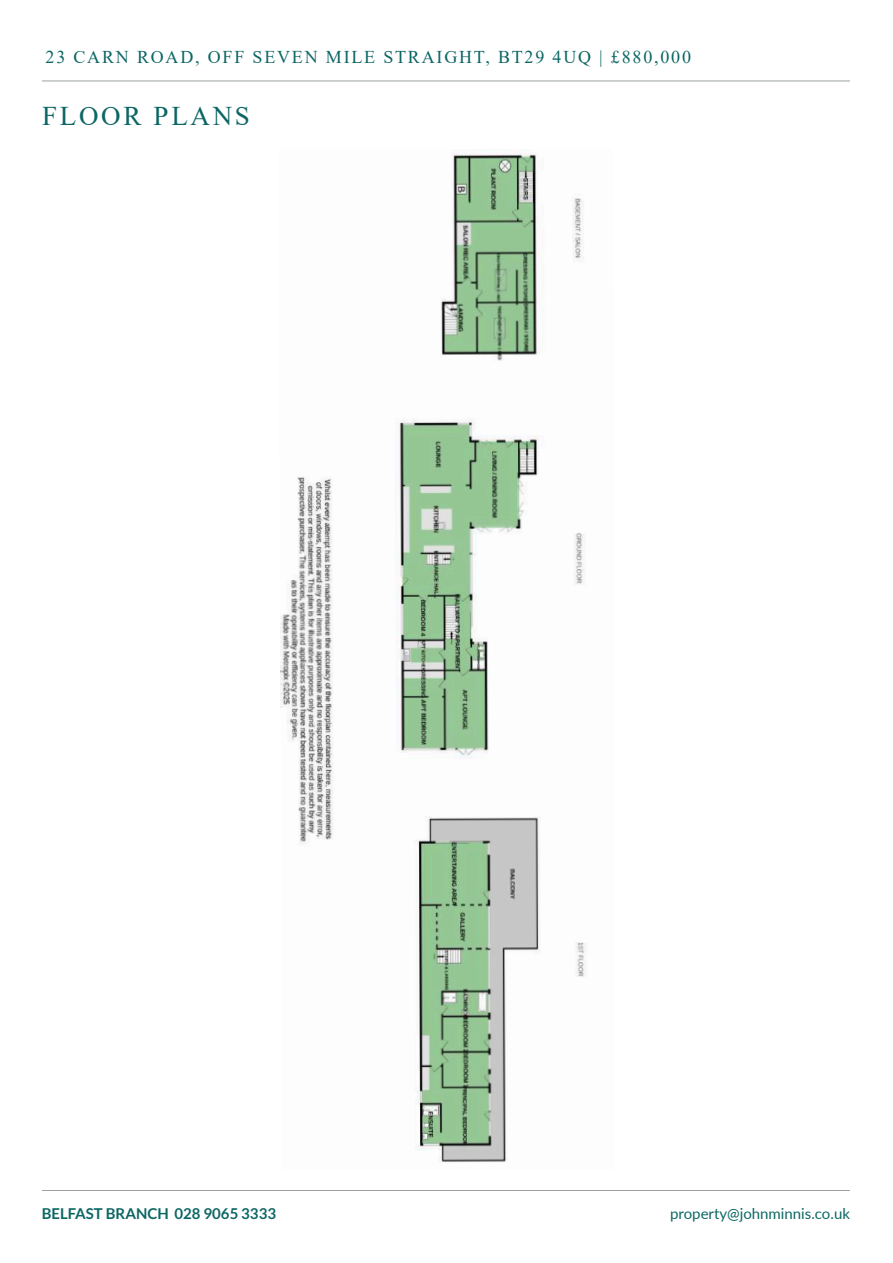
<style>
.page{position:relative;width:893px;height:1263px;background:#fff}
.page>*{position:absolute;margin:0;border:0;box-sizing:border-box;transform-origin:0 0}
.t1{font:27px "Times New Roman";letter-spacing:.1em;color:#0c6664}
.t2{font:18px "Times New Roman";letter-spacing:.1em;color:#0c6664}
.t3{font:15px "Lato";color:#0c6664}
.t4{font:700 15px "Lato";color:#0c6664}
</style>
<div class="page">
<hr style="left:42px;top:1190px;width:808px;height:1px;background:#9ca1a2">
<hr style="left:42px;top:81px;width:808px;height:1px;background:#9ca1a2">
<img style="left:280px;top:153px;width:307px;height:1009px">
<p class="t2" style="left:46px;top:50px;width:647px">23 CARN ROAD, OFF SEVEN MILE STRAIGHT, BT29 4UQ | £880,000</p>
<h1 class="t1" style="left:42px;top:106px;width:209px">FLOOR PLANS</h1>
<p class="t4" style="left:42px;top:1207px;width:236px">BELFAST BRANCH 028 9065 3333</p>
<p class="t3" style="left:670px;top:1202px;width:181px">property@johnminnis.co.uk</p>
</div>
